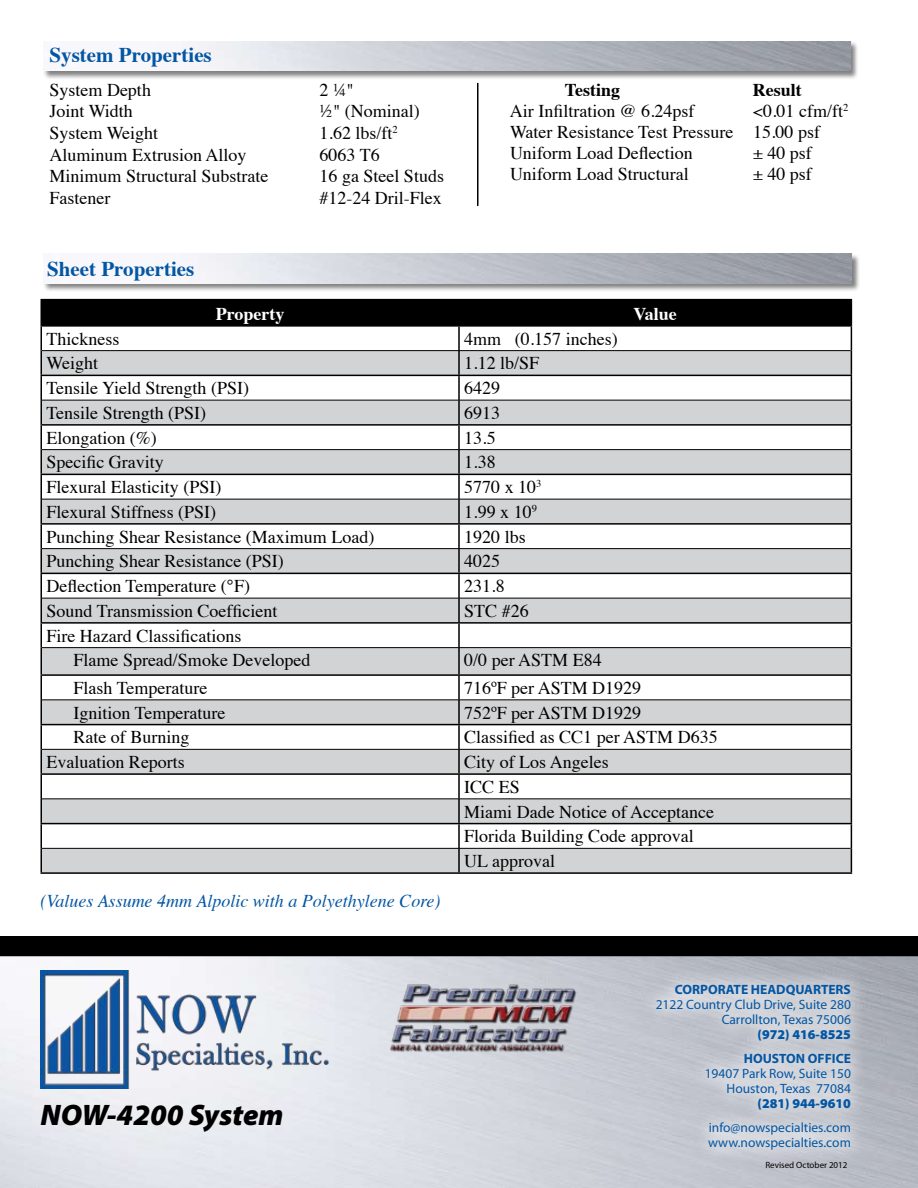
<style>
.page{position:relative;width:918px;height:1188px;background:#fff}
.page>*{position:absolute;margin:0;border:0;box-sizing:border-box;transform-origin:0 0}
.t1{font:italic 900 29.7px "Myriad Pro";color:#000}
.t2{font:700 21px "Times";color:#0356a3}
.t3{font:18px/24.8px "Times";color:#000}
.t4{font:italic 18px "Times";color:#0356a3}
.t5{font:700 18px "Times";color:#000}
.t6{font:700 18px "Times";color:#fff}
.t7{font:13.5px/15px "Myriad Pro";color:#0356a3;text-align:right}
.t8{font:700 13.5px "Myriad Pro";color:#0356a3}
.t9{font:900 13.5px "Myriad Pro";color:#0356a3}
.t10{font:9px "Myriad Pro";color:#000}
</style>
<div class="page">
<img style="left:0;top:956px;width:918px;height:232px">
<div style="left:43px;top:41px;width:816px;height:39px;background:#000;opacity:.5"></div>
<img style="left:44px;top:41px;width:806px;height:30px">
<div style="left:43px;top:253px;width:817px;height:39px;background:#000;opacity:.5"></div>
<img style="left:44px;top:254px;width:808px;height:29px">
<div style="left:0;top:936px;width:918px;height:20px;background:#000"></div>
<div style="left:638px;top:966px;width:227px;height:197px;background:#fff;opacity:.5"></div>
<img style="left:387px;top:981px;width:191px;height:72px">
<img style="left:40px;top:971px;width:296px;height:117px">
<hr style="left:477px;top:83px;width:1px;height:123px;background:#000">
<hr style="left:40px;top:325px;width:419px;height:2px;background:#000">
<hr style="left:40px;top:327px;width:2px;height:24px;background:#000">
<hr style="left:40px;top:351px;width:2px;height:24px;background:#000">
<hr style="left:40px;top:375px;width:419px;height:1px;background:#000">
<hr style="left:40px;top:376px;width:2px;height:24px;background:#000">
<hr style="left:40px;top:400px;width:2px;height:24px;background:#000">
<hr style="left:40px;top:424px;width:419px;height:2px;background:#000">
<hr style="left:40px;top:426px;width:2px;height:24px;background:#000">
<hr style="left:40px;top:450px;width:2px;height:24px;background:#000">
<hr style="left:40px;top:474px;width:419px;height:1px;background:#000">
<hr style="left:40px;top:475px;width:2px;height:24px;background:#000">
<hr style="left:40px;top:499px;width:2px;height:24px;background:#000">
<hr style="left:40px;top:523px;width:419px;height:2px;background:#000">
<hr style="left:40px;top:525px;width:2px;height:24px;background:#000">
<hr style="left:40px;top:549px;width:2px;height:24px;background:#000">
<hr style="left:40px;top:573px;width:419px;height:1px;background:#000">
<hr style="left:40px;top:574px;width:2px;height:24px;background:#000">
<hr style="left:40px;top:598px;width:2px;height:24px;background:#000">
<hr style="left:40px;top:622px;width:419px;height:2px;background:#000">
<hr style="left:40px;top:624px;width:2px;height:24px;background:#000">
<hr style="left:40px;top:648px;width:2px;height:26px;background:#000">
<hr style="left:40px;top:674px;width:419px;height:2px;background:#000">
<hr style="left:40px;top:676px;width:2px;height:24px;background:#000">
<hr style="left:40px;top:700px;width:2px;height:24px;background:#000">
<hr style="left:40px;top:724px;width:419px;height:1px;background:#000">
<hr style="left:40px;top:725px;width:2px;height:24px;background:#000">
<hr style="left:40px;top:749px;width:2px;height:24px;background:#000">
<hr style="left:40px;top:773px;width:419px;height:2px;background:#000">
<hr style="left:40px;top:775px;width:2px;height:24px;background:#000">
<hr style="left:40px;top:799px;width:2px;height:24px;background:#000">
<hr style="left:40px;top:823px;width:419px;height:1px;background:#000">
<hr style="left:40px;top:824px;width:2px;height:24px;background:#000">
<hr style="left:40px;top:848px;width:2px;height:24px;background:#000">
<hr style="left:40px;top:872px;width:419px;height:2px;background:#000">
<hr style="left:459px;top:872px;width:393px;height:2px;background:#000">
<hr style="left:40px;top:302px;width:2px;height:23px;background:#000">
<svg style="left:41px;top:302px;width:811px;height:570px"></svg>
<hr style="left:40px;top:299px;width:419px;height:3px;background:#000">
<hr style="left:459px;top:299px;width:393px;height:3px;background:#000">
<p class="t2" style="left:50px;top:35px;width:164px">System Properties</p>
<p class="t3" style="left:50px;top:76px;width:103px">System Depth</p>
<p class="t3" style="left:320px;top:76px;width:36px">2 ¼"</p>
<p class="t3" style="left:50px;top:97px;width:85px">Joint Width</p>
<p class="t3" style="left:320px;top:97px;width:102px">½" (Nominal)</p>
<p class="t3" style="left:50px;top:119px;width:110px">System Weight</p>
<p class="t3" style="left:320px;top:119px;width:80px">1.62 lbs/ft<sup>2</sup></p>
<p class="t3" style="left:50px;top:141px;width:199px">Aluminum Extrusion Alloy</p>
<p class="t3" style="left:320px;top:141px;width:62px">6063 T6</p>
<p class="t3" style="left:50px;top:162px;width:221px">Minimum Structural Substrate</p>
<p class="t3" style="left:320px;top:162px;width:126px">16 ga Steel Studs</p>
<p class="t3" style="left:50px;top:184px;width:62px">Fastener</p>
<p class="t3" style="left:320px;top:184px;width:124px">#12-24 Dril-Flex</p>
<p class="t2" style="left:47px;top:249px;width:149px">Sheet Properties</p>
<p class="t5" style="left:565px;top:73px;width:57px">Testing</p>
<p class="t5" style="left:753px;top:73px;width:50px">Result</p>
<p class="t3" style="left:510px;top:97px;width:186px">Air Infiltration @ 6.24psf</p>
<p class="t3" style="left:510px;top:99px;width:340px;line-height:21px;text-indent:243px">&lt;0.01 cfm/ft<sup>2<br></sup>Water Resistance Test Pressure 15.00 psf<br>Uniform Load Deflection</p>
<p class="t3" style="left:753px;top:139px;width:60px">± 40 psf</p>
<p class="t3" style="left:510px;top:160px;width:180px">Uniform Load Structural</p>
<p class="t3" style="left:753px;top:160px;width:60px">± 40 psf</p>
<p class="t6" style="left:216px;top:297px;width:70px">Property</p>
<p class="t6" style="left:634px;top:297px;width:45px">Value</p>
<p class="t3" style="left:46px;top:325px;width:74px">Thickness</p>
<p class="t3" style="left:464px;top:325px;width:155px">4mm (0.157 inches)</p>
<p class="t3" style="left:46px;top:349px;width:53px">Weight</p>
<p class="t3" style="left:464px;top:349px;width:77px">1.12 lb/SF</p>
<p class="t3" style="left:46px;top:374px;width:204px">Tensile Yield Strength (PSI)</p>
<p class="t3" style="left:464px;top:374px;width:37px">6429</p>
<p class="t3" style="left:46px;top:399px;width:161px">Tensile Strength (PSI)</p>
<p class="t3" style="left:464px;top:399px;width:37px">6913</p>
<p class="t3" style="left:46px;top:424px;width:112px">Elongation (%)</p>
<p class="t3" style="left:464px;top:424px;width:33px">13.5</p>
<p class="t3" style="left:46px;top:448px;width:119px">Specific Gravity</p>
<p class="t3" style="left:464px;top:448px;width:33px">1.38</p>
<p class="t3" style="left:46px;top:473px;width:176px">Flexural Elasticity (PSI)</p>
<p class="t3" style="left:464px;top:473px;width:79px">5770 x 10<sup>3</sup></p>
<p class="t3" style="left:46px;top:498px;width:171px">Flexural Stiffness (PSI)</p>
<p class="t3" style="left:464px;top:498px;width:74px">1.99 x 10<sup>9</sup></p>
<p class="t3" style="left:46px;top:523px;width:329px">Punching Shear Resistance (Maximum Load)</p>
<p class="t3" style="left:464px;top:523px;width:63px">1920 lbs</p>
<p class="t3" style="left:46px;top:547px;width:239px">Punching Shear Resistance (PSI)</p>
<p class="t3" style="left:464px;top:547px;width:37px">4025</p>
<p class="t3" style="left:46px;top:572px;width:205px">Deflection Temperature (°F)</p>
<p class="t3" style="left:464px;top:572px;width:42px">231.8</p>
<p class="t3" style="left:46px;top:597px;width:233px">Sound Transmission Coefficient</p>
<p class="t3" style="left:464px;top:597px;width:66px">STC #26</p>
<p class="t3" style="left:74px;top:622px;width:238px;text-indent:-27px">Fire Hazard Classifications<br>Flame Spread/Smoke Developed</p>
<p class="t3" style="left:464px;top:646px;width:139px">0/0 per ASTM E84</p>
<p class="t3" style="left:74px;top:674px;width:135px">Flash Temperature</p>
<p class="t3" style="left:464px;top:674px;width:179px">716ºF per ASTM D1929</p>
<p class="t3" style="left:74px;top:699px;width:153px">Ignition Temperature</p>
<p class="t3" style="left:464px;top:699px;width:179px">752ºF per ASTM D1929</p>
<p class="t3" style="left:74px;top:723px;width:117px">Rate of Burning</p>
<p class="t3" style="left:464px;top:723px;width:255px">Classified as CC1 per ASTM D635</p>
<p class="t3" style="left:46px;top:748px;width:140px">Evaluation Reports</p>
<p class="t3" style="left:464px;top:748px;width:251px">City of Los Angeles<br>ICC ES<br>Miami Dade Notice of Acceptance<br>Florida Building Code approval<br>UL approval</p>
<p class="t4" style="left:40px;top:885px;width:402px">(Values Assume 4mm Alpolic with a Polyethylene Core)</p>
<h1 class="t1" style="left:40px;top:1099px;width:245px">NOW-4200 System</h1>
<p class="t8" style="left:675px;top:981px;width:178px">CORPORATE HEADQUARTERS</p>
<p class="t7" style="left:656px;top:997px;width:197px">2122 Country Club Drive, Suite 280<br>Carrollton, Texas 75006</p>
<p class="t9" style="left:758px;top:1027px;width:95px">(972) 416-8525</p>
<p class="t8" style="left:744px;top:1050px;width:109px">HOUSTON OFFICE</p>
<p class="t7" style="left:705px;top:1066px;width:148px">19407 Park Row, Suite 150<br>Houston, Texas 77084</p>
<p class="t9" style="left:758px;top:1096px;width:95px">(281) 944-9610</p>
<p class="t7" style="left:708px;top:1120px;width:144px;text-align:left">info@nowspecialties.com www.nowspecialties.com</p>
<p class="t10" style="left:765px;top:1159px;width:84px">Revised October 2012</p>
</div>
